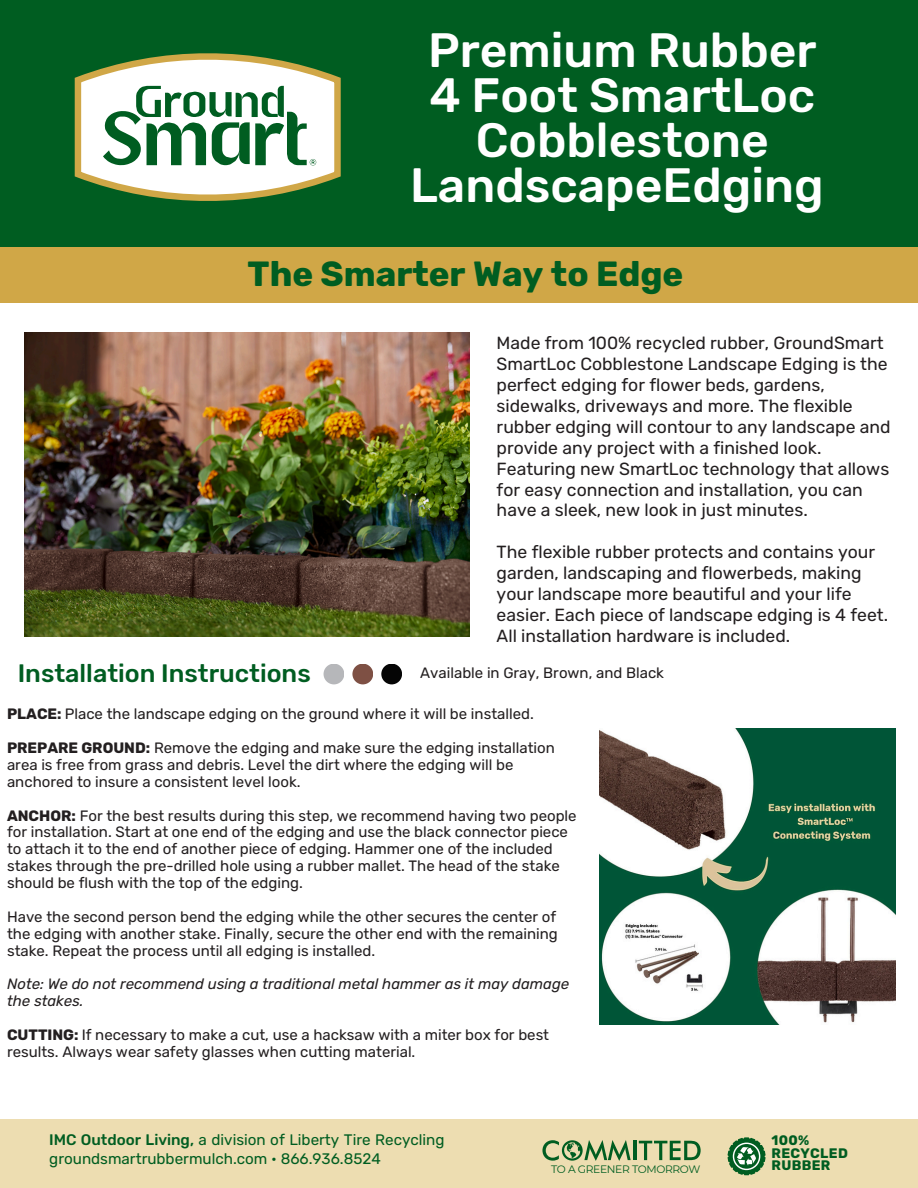
<style>
.page{position:relative;width:918px;height:1188px;background:#fff}
.page>*{position:absolute;margin:0;border:0;box-sizing:border-box;transform-origin:0 0}
.t1{font:500 48px/45px "Rubik";color:#fff;text-align:center}
.t2{font:700 34.8px "Rubik";color:#005d21}
.t3{font:500 25.2px "Rubik";color:#005d21}
.t4{font:17.55px/20.9px "Rubik";color:#231f20}
.t5{font:15.15px/19.2px "Rubik";color:#005d21}
.t6{font:15px/16.8px "Rubik";color:#231f20}
.t7{font:italic 15px/16.8px "Rubik";color:#231f20}
.t8{font:700 13.8px/12.3px "Rubik";letter-spacing:.025em;color:#005d21}
.t9{font:10.8px "Montserrat";letter-spacing:-.035em;color:#005d21}
.s1{font-weight:700}
.s2{font-weight:500}
</style>
<div class="page">
<div style="left:0;top:0;width:918px;height:267px;background:#005d21"></div>
<div style="left:0;top:247px;width:918px;height:56px;background:#d0a747"></div>
<svg style="left:74px;top:53px;width:267px;height:148px"></svg>
<div style="left:0;top:1119px;width:918px;height:69px;background:#edddb1"></div>
<svg style="left:728px;top:1137px;width:38px;height:38px"></svg>
<hr style="left:633px;top:1141px;width:3px;height:19px;background:#005d21">
<svg style="left:639px;top:1141px;width:62px;height:19px"></svg>
<svg style="left:542px;top:1140px;width:89px;height:21px"></svg>
<div style="left:324px;top:664px;width:20px;height:20px;background:#b6b7ba;border-radius:50%"></div>
<div style="left:352px;top:664px;width:21px;height:20px;background:#7e5044;border-radius:50%"></div>
<div style="left:381px;top:664px;width:21px;height:20px;background:#050505;border-radius:50%"></div>
<img style="left:25px;top:333px;width:444px;height:304px">
<img style="left:599px;top:728px;width:296px;height:296px">
<h2 class="t1" style="left:410px;top:28px;width:415px">Premium Rubber<br>4 Foot SmartLoc<br>Cobblestone<br>LandscapeEdging</h2>
<p class="t2" style="left:248px;top:253px;width:437px">The Smarter Way to Edge</p>
<h3 class="t3" style="left:18px;top:659px;width:294px">Installation Instructions</h3>
<h6 class="t4" style="left:497px;top:333px;width:395px">Made from 100% recycled rubber, GroundSmart SmartLoc Cobblestone Landscape Edging is the perfect edging for flower beds, gardens, sidewalks, driveways and more. The flexible rubber edging will contour to any landscape and provide any project with a finished look.<br>Featuring new SmartLoc technology that allows for easy connection and installation, you can have a sleek, new look in just minutes.</h6>
<h6 class="t4" style="left:497px;top:542px;width:393px">The flexible rubber protects and contains your garden, landscaping and flowerbeds, making your landscape more beautiful and your life easier. Each piece of landscape edging is 4 feet.<br>All installation hardware is included.</h6>
<h6 class="t6" style="left:420px;top:664px;width:245px">Available in Gray, Brown, and Black</h6>
<h6 class="t6" style="left:7px;top:706px;width:528px"><span class="s1">PLACE:</span> Place the landscape edging on the ground where it will be installed.</h6>
<h6 class="t6" style="left:7px;top:740px;width:549px"><span class="s1">PREPARE GROUND:</span> Remove the edging and make sure the edging installation area is free from grass and debris. Level the dirt where the edging will be anchored to insure a consistent level look.</h6>
<h6 class="t6" style="left:7px;top:807px;width:571px"><span class="s1">ANCHOR:</span> For the best results during this step, we recommend having two people for installation. Start at one end of the edging and use the black connector piece to attach it to the end of another piece of edging. Hammer one of the included stakes through the pre-drilled hole using a rubber mallet. The head of the stake should be flush with the top of the edging.</h6>
<h6 class="t6" style="left:7px;top:908px;width:552px;text-align:justify">Have the second person bend the edging while the other secures the center of the edging with another stake. Finally, secure the other end with the remaining stake. Repeat the process until all edging is installed.</h6>
<h6 class="t7" style="left:7px;top:976px;width:564px">Note: We do not recommend using a traditional metal hammer as it may damage the stakes.</h6>
<p class="t6" style="left:7px;top:1026px;width:544px"><span class="s1">CUTTING:</span> If necessary to make a cut, use a hacksaw with a miter box for best results. Always wear safety glasses when cutting material.</p>
<h3 class="t5" style="left:49px;top:1130px;width:397px"><span class="s2">IMC Outdoor Living,</span> a division of Liberty Tire Recycling groundsmartrubbermulch.com • 866.936.8524</h3>
<h4 class="t8" style="left:772px;top:1134px;width:78px">100%<br>RECYCLED</h4>
<h4 class="t9" style="left:551px;top:1162px;width:151px">TO A GREENER TOMORROW</h4>
<h4 class="t8" style="left:772px;top:1159px;width:60px">RUBBER</h4>
</div>
